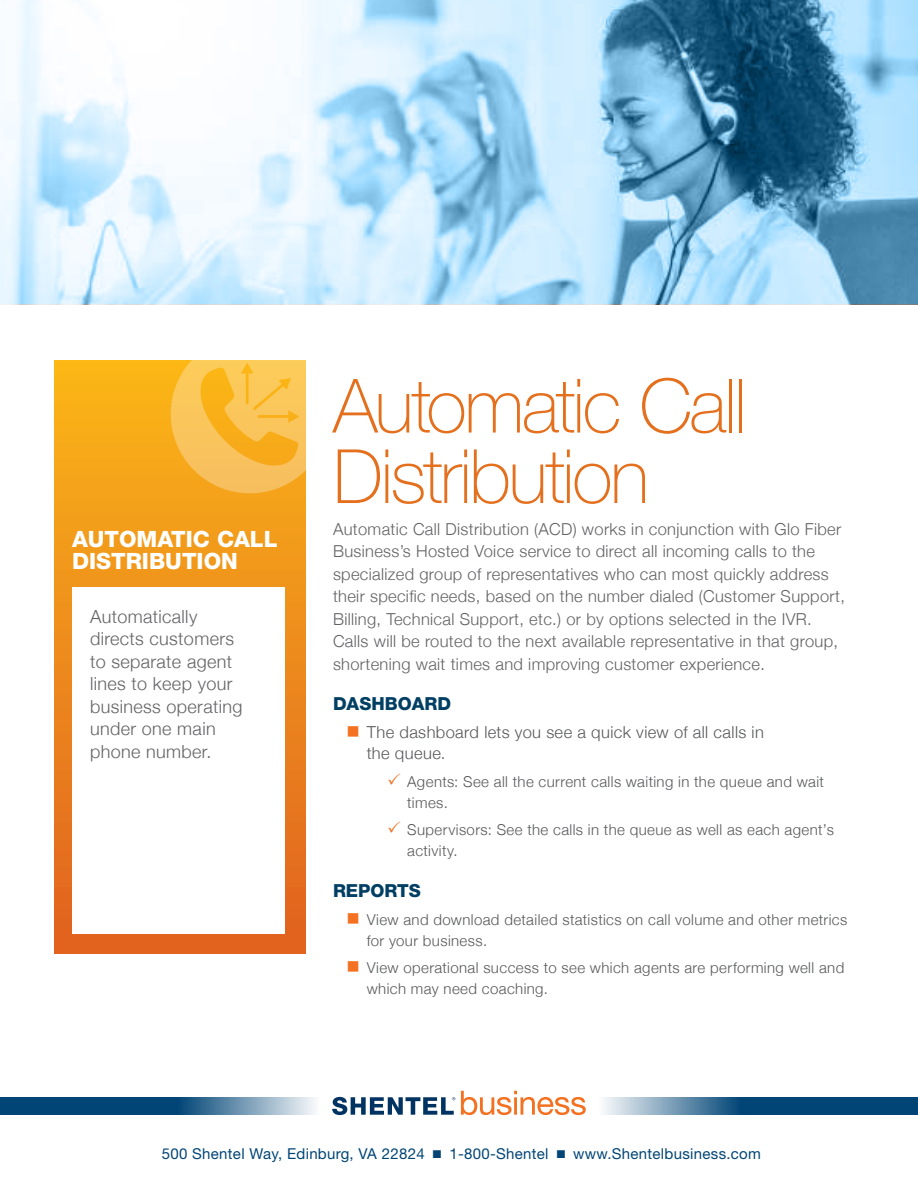
<style>
.page{position:relative;width:918px;height:1188px;background:#fff}
.page>*{position:absolute;margin:0;border:0;box-sizing:border-box;transform-origin:0 0}
.Section_Header{font:100 75px/70.5px "Helvetica Neue";letter-spacing:-.035em;color:#e4701e}
.Subhead_1{font:800 22.5px/22.5px "Helvetica Neue LT Std";color:#fff}
.Text-No_Space{font:300 18px/22.5px "Helvetica Neue";letter-spacing:.02em;color:#636366}
.Subhead_1-2{font:800 18px "Helvetica Neue LT Std";color:#003f63}
.Text-No_Space-2{font:300 16.5px/22.5px "Helvetica Neue";letter-spacing:.02em;color:#636366}
.t1{font:300 16.5px/21px "Helvetica Neue";letter-spacing:.025em;color:#57585a}
.t2{font:300 15px/21px "Helvetica Neue";letter-spacing:.03em;color:#57585a}
.Text{font:15px "Helvetica Neue LT Std";letter-spacing:.02em;color:#004576}
.s1{color:#f37121}
</style>
<div class="page">
<svg style="left:54px;top:360px;width:252px;height:594px;background:#ef931c"></svg>
<div style="left:72px;top:587px;width:212px;height:347px;background:#fff"></div>
<svg style="left:604px;top:1097px;width:314px;height:18px;background:#356b92"></svg>
<svg style="left:332px;top:1097px;width:123px;height:18px"></svg>
<svg style="left:461px;top:1091px;width:125px;height:24px"></svg>
<svg style="left:0;top:1097px;width:315px;height:18px;background:#356b92"></svg>
<svg style="left:0;top:0;width:918px;height:304px"></svg>
<img style="left:153px;top:360px;width:153px;height:151px">
<p class="Subhead_1" style="left:72px;top:527px;width:207px">AUTOMATIC CALL<br>DISTRIBUTION</p>
<p class="Text-No_Space" style="left:90px;top:604px;width:154px">Automatically directs customers to separate agent lines to keep your business operating under one main phone number.</p>
<p class="Section_Header" style="left:333px;top:367px;width:415px">Automatic Call<br>Distribution</p>
<p class="Text-No_Space-2" style="left:333px;top:516px;width:513px">Automatic Call Distribution (ACD) works in conjunction with Glo Fiber Business’s Hosted Voice service to direct all incoming calls to the specialized group of representatives who can most quickly address their specific needs, based on the number dialed (Customer Support, Billing, Technical Support, etc.) or by options selected in the IVR.<br>Calls will be routed to the next available representative in that group, shortening wait times and improving customer experience.</p>
<p class="Subhead_1-2" style="left:333px;top:693px;width:120px">DASHBOARD</p>
<p class="t1" style="left:367px;top:720px;width:399px">The dashboard lets you see a quick view of all calls in the queue.</p>
<p class="t2" style="left:407px;top:770px;width:418px;text-indent:-20px"><span class="s1">✓</span> Agents: See all the current calls waiting in the queue and wait times.</p>
<p class="t2" style="left:407px;top:818px;width:428px;text-indent:-20px"><span class="s1">✓</span> Supervisors: See the calls in the queue as well as each agent’s activity.</p>
<p class="Subhead_1-2" style="left:333px;top:880px;width:90px">REPORTS</p>
<p class="t2" style="left:367px;top:908px;width:482px">View and download detailed statistics on call volume and other metrics for your business.</p>
<p class="t2" style="left:367px;top:956px;width:479px">View operational success to see which agents are performing well and which may need coaching.</p>
<p class="Text" style="left:162px;top:1145px;width:601px">500 Shentel Way, Edinburg, VA 22824 ■ 1-800-Shentel ■ www.Shentelbusiness.com</p>
</div>
